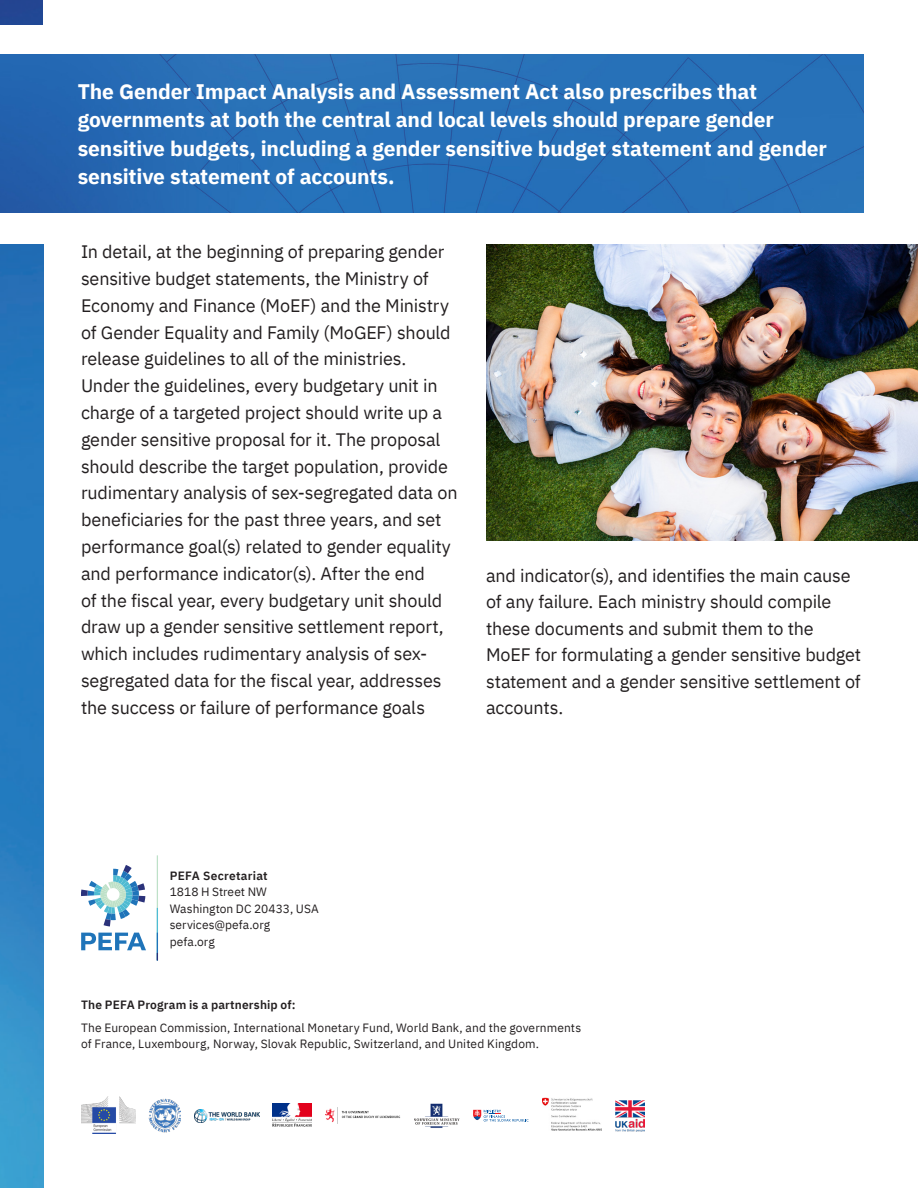
<style>
.page{position:relative;width:918px;height:1188px;background:#fff}
.page>*{position:absolute;margin:0;border:0;box-sizing:border-box;transform-origin:0 0}
.INTRO{font:700 21px/28.5px "IBM Plex Sans";letter-spacing:-.005em;color:#fff}
.INTRO-2{font:18px/26.8px "IBM Plex Sans";letter-spacing:-.01em;color:#231f20}
.Body{font:12px/16.5px "IBM Plex Sans";letter-spacing:.01em;color:#231f20}
.Body-2{font:600 12px "IBM Plex Sans";letter-spacing:.015em;color:#231f20}
</style>
<div class="page">
<img style="left:0;top:0;width:43px;height:25px">
<img style="left:0;top:244px;width:44px;height:944px">
<img style="left:486px;top:244px;width:432px;height:297px">
<img style="left:0;top:54px;width:864px;height:159px">
<img style="left:81px;top:1097px;width:54px;height:37px">
<img style="left:616px;top:1101px;width:28px;height:31px">
<img style="left:149px;top:1098px;width:32px;height:34px">
<img style="left:195px;top:1109px;width:64px;height:13px">
<img style="left:273px;top:1104px;width:39px;height:23px">
<svg style="left:473px;top:1110px;width:55px;height:12px"></svg>
<img style="left:414px;top:1103px;width:45px;height:25px">
<img style="left:542px;top:1098px;width:60px;height:33px">
<svg style="left:81px;top:865px;width:64px;height:61px"></svg>
<svg style="left:81px;top:933px;width:65px;height:17px"></svg>
<hr style="left:157px;top:855px;width:1px;height:105px;background:#bee1c8">
<hr style="left:157px;top:908px;width:1px;height:52px;background:#4ebcd4">
<svg style="left:157px;top:933px;width:1px;height:27px"></svg>
<img style="left:326px;top:1108px;width:74px;height:16px">
<p class="INTRO" style="left:78px;top:75px;width:751px">The Gender Impact Analysis and Assessment Act also prescribes that governments at both the central and local levels should prepare gender sensitive budgets, including a gender sensitive budget statement and gender sensitive statement of accounts.</p>
<p class="INTRO-2" style="left:81px;top:237px;width:378px">In detail, at the beginning of preparing gender sensitive budget statements, the Ministry of Economy and Finance (MoEF) and the Ministry of Gender Equality and Family (MoGEF) should release guidelines to all of the ministries.<br>Under the guidelines, every budgetary unit in charge of a targeted project should write up a gender sensitive proposal for it. The proposal should describe the target population, provide rudimentary analysis of sex-segregated data on beneficiaries for the past three years, and set performance goal(s) related to gender equality and performance indicator(s). After the end<br>of the fiscal year, every budgetary unit should draw up a gender sensitive settlement report, which includes rudimentary analysis of sex&shy;segregated data for the fiscal year, addresses the success or failure of performance goals</p>
<p class="INTRO-2" style="left:486px;top:561px;width:377px;line-height:26.4px">and indicator(s), and identifies the main cause of any failure. Each ministry should compile these documents and submit them to the MoEF for formulating a gender sensitive budget statement and a gender sensitive settlement of accounts.</p>
<p class="Body-2" style="left:170px;top:866px;width:99px">PEFA Secretariat</p>
<p class="Body" style="left:170px;top:883px;width:151px">1818 H Street NW<br>Washington DC 20433, USA services@pefa.org<br>pefa.org</p>
<p class="Body-2" style="left:81px;top:995px;width:216px">The PEFA Program is a partnership of:</p>
<p class="Body" style="left:81px;top:1018px;width:502px">The European Commission, International Monetary Fund, World Bank, and the governments of France, Luxembourg, Norway, Slovak Republic, Switzerland, and United Kingdom.</p>
</div>
